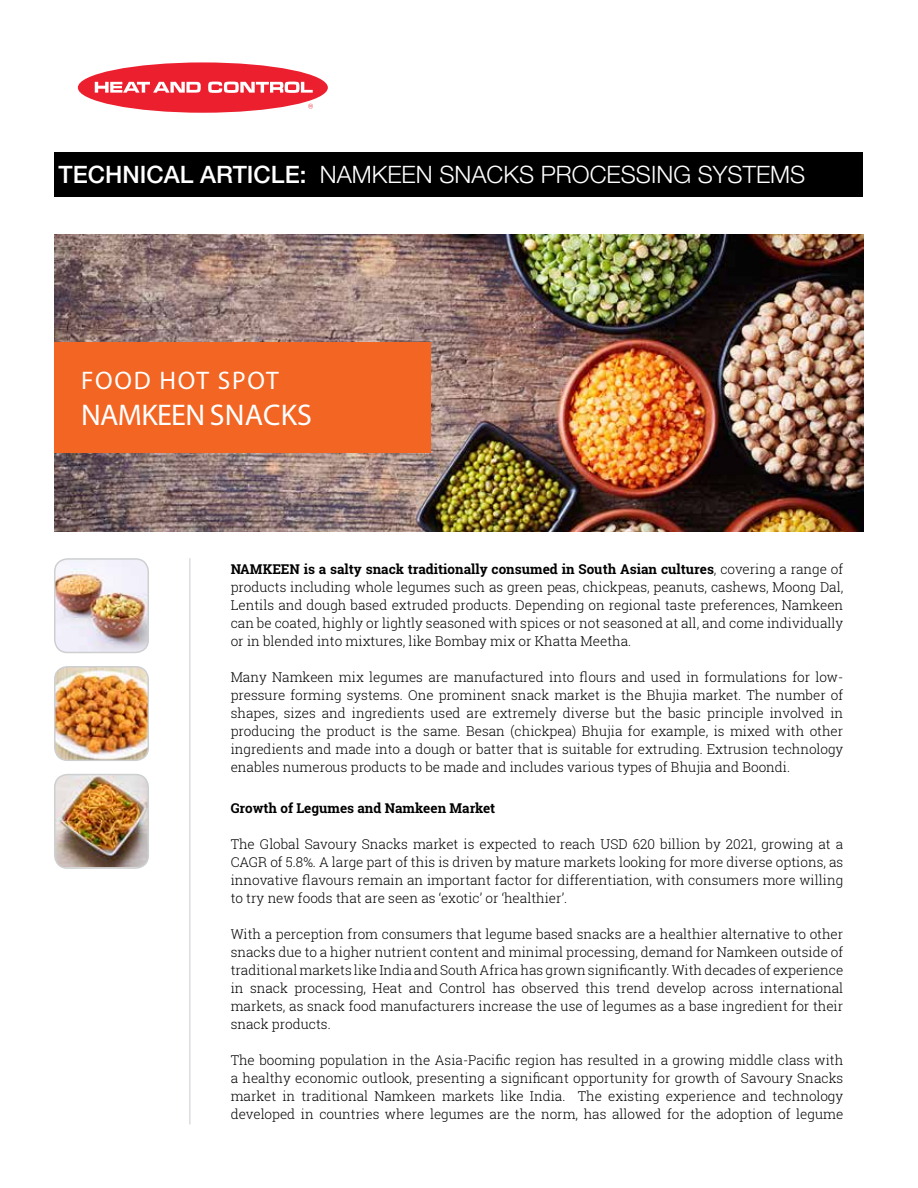
<style>
.page{position:relative;width:918px;height:1188px;background:#fff}
.page>*{position:absolute;margin:0;border:0;box-sizing:border-box;transform-origin:0 0}
.t1{font:30px "Myriad Pro";letter-spacing:-.02em;color:#fff}
.t2{font:25.5px "Myriad Pro";letter-spacing:.07em;color:#fff}
.t3{font:300 24px "Helvetica Neue LT Std";color:#fff}
.t4{font:300 13.5px/18px "Roboto Slab";color:#000;text-align:justify}
.t5{font:700 13.5px "Roboto Slab";color:#000}
.s1{font-weight:500}
.s2{font-weight:700}
</style>
<div class="page">
<img style="left:55px;top:561px;width:93px;height:91px">
<div style="left:54px;top:558px;width:95px;height:95px;border:2px solid #cdcfd0;border-radius:13px"></div>
<img style="left:55px;top:667px;width:93px;height:93px">
<div style="left:54px;top:666px;width:95px;height:95px;border:2px solid #cdcfd0;border-radius:13px"></div>
<img style="left:55px;top:775px;width:93px;height:91px">
<div style="left:54px;top:774px;width:95px;height:95px;border:2px solid #cdcfd0;border-radius:13px"></div>
<hr style="left:189px;top:558px;width:1px;height:566px;background:#cdcfd0">
<div style="left:78px;top:62px;width:250px;height:51px;background:#ec1f2e;border-radius:50%"></div>
<svg style="left:308px;top:104px;width:5px;height:5px"></svg>
<svg style="left:208px;top:82px;width:105px;height:11px"></svg>
<svg style="left:95px;top:82px;width:106px;height:11px"></svg>
<img style="left:54px;top:235px;width:810px;height:296px">
<div style="left:55px;top:153px;width:808px;height:44px;background:#000"></div>
<div style="left:54px;top:342px;width:376px;height:111px;background:#f26522"></div>
<h3 class="t3" style="left:58px;top:160px;width:748px"><span class="s1">TECHNICAL ARTICLE:</span> NAMKEEN SNACKS PROCESSING SYSTEMS</h3>
<h2 class="t2" style="left:81px;top:365px;width:199px">FOOD HOT SPOT</h2>
<h1 class="t1" style="left:81px;top:396px;width:232px">NAMKEEN SNACKS</h1>
<p class="t4" style="left:231px;top:560px;width:614px"><span class="s2">NAMKEEN is a salty snack traditionally consumed in South Asian cultures</span>, covering a range of products including whole legumes such as green peas, chickpeas, peanuts, cashews, Moong Dal, Lentils and dough based extruded products. Depending on regional taste preferences, Namkeen can be coated, highly or lightly seasoned with spices or not seasoned at all, and come individually or in blended into mixtures, like Bombay mix or Khatta Meetha.</p>
<p class="t4" style="left:231px;top:668px;width:614px">Many Namkeen mix legumes are manufactured into flours and used in formulations for low&shy;pressure forming systems. One prominent snack market is the Bhujia market. The number of shapes, sizes and ingredients used are extremely diverse but the basic principle involved in producing the product is the same. Besan (chickpea) Bhujia for example, is mixed with other ingredients and made into a dough or batter that is suitable for extruding. Extrusion technology enables numerous products to be made and includes various types of Bhujia and Boondi.</p>
<p class="t5" style="left:231px;top:799px;width:266px">Growth of Legumes and Namkeen Market</p>
<p class="t4" style="left:231px;top:835px;width:614px">The Global Savoury Snacks market is expected to reach USD 620 billion by 2021, growing at a CAGR of 5.8%. A large part of this is driven by mature markets looking for more diverse options, as innovative flavours remain an important factor for differentiation, with consumers more willing to try new foods that are seen as ‘exotic’ or ‘healthier’.</p>
<p class="t4" style="left:231px;top:925px;width:614px">With a perception from consumers that legume based snacks are a healthier alternative to other snacks due to a higher nutrient content and minimal processing, demand for Namkeen outside of traditional markets like India and South Africa has grown significantly. With decades of experience in snack processing, Heat and Control has observed this trend develop across international markets, as snack food manufacturers increase the use of legumes as a base ingredient for their snack products.</p>
<p class="t4" style="left:231px;top:1051px;width:614px">The booming population in the Asia-Pacific region has resulted in a growing middle class with a healthy economic outlook, presenting a significant opportunity for growth of Savoury Snacks market in traditional Namkeen markets like India. The existing experience and technology developed in countries where legumes are the norm, has allowed for the adoption of legume</p>
</div>
